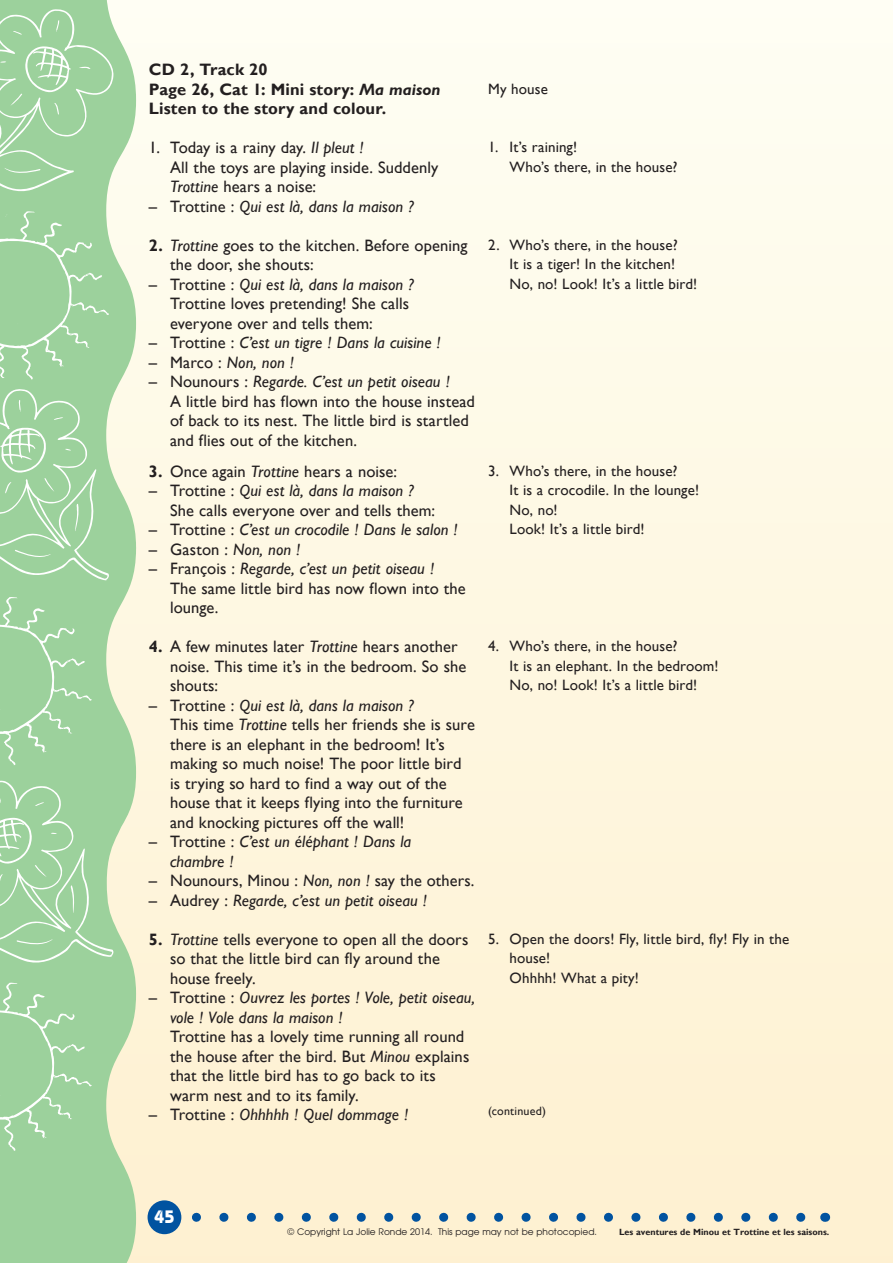
<style>
.page{position:relative;width:893px;height:1263px;background:#fff}
.page>*{position:absolute;margin:0;border:0;box-sizing:border-box;transform-origin:0 0}
.t1{font:700 18px "Bauhaus IT Cby BT";color:#fff}
.t2{font:16.5px/19.5px "Gill Sans";letter-spacing:.005em;color:#231f20}
.t3{font:italic 16.5px/19.5px "Gill Sans";letter-spacing:.005em;color:#231f20}
.t4{font:700 16.5px/19.5px "Gill Sans";letter-spacing:.005em;color:#231f20}
.t5{font:15px/19.5px "Gill Sans";letter-spacing:.01em;color:#231f20}
.t6{font:12px "Gill Sans";letter-spacing:.015em;color:#231f20}
.t7{font:9px "Avant Garde";color:#231f20}
.t8{font:700 9px "Gill Sans";color:#231f20}
.s1{font-family:"Gill Sans MT Std";font-style:italic}
.s2{font-style:italic}
.s3{font-style:normal}
.s4{font-weight:700}
</style>
<div class="page">
<div style="left:0;top:0;width:893px;height:1263px;background:linear-gradient(to bottom,#fefef4,#fdf0d0)"></div>
<svg style="left:0;top:0;width:136px;height:1263px;background:#b9dcb1"></svg>
<svg style="left:0;top:388px;width:109px;height:192px;background:#a6d5a6"></svg>
<svg style="left:0;top:780px;width:113px;height:188px;background:#a6d5a5"></svg>
<svg style="left:0;top:9px;width:114px;height:187px;background:#a5d5a5"></svg>
<svg style="left:0;top:592px;width:92px;height:173px;background:#a2d3a2"></svg>
<svg style="left:0;top:978px;width:92px;height:173px;background:#a2d3a2"></svg>
<svg style="left:0;top:207px;width:109px;height:173px;background:#a2d3a2"></svg>
<svg style="left:196px;top:1213px;width:615px;height:9px;background:#bdc8c5"></svg>
<div style="left:148px;top:1200px;width:33px;height:34px;background:#0153a0;border-radius:50%"></div>
<p class="t4" style="left:149px;top:60px;width:293px">CD 2, Track 20<br>Page 26, Cat 1: Mini story: <span class="s1">Ma maison<br></span>Listen to the story and colour.</p>
<p class="t2" style="left:170px;top:138px;width:270px;text-indent:-21px">1. Today is a rainy day. <span class="s2">Il pleut !<br></span>All the toys are playing inside. Suddenly<br><span class="s2">Trottine</span> hears a noise:</p>
<p class="t3" style="left:149px;top:196px;width:267px"><span class="s3">– Trottine :</span> Qui est là, dans la maison ?</p>
<p class="t2" style="left:170px;top:235px;width:299px;text-indent:-21px"><span class="s4">2.</span> <span class="s2">Trottine</span> goes to the kitchen. Before opening the door, she shouts:</p>
<p class="t2" style="left:170px;top:274px;width:246px;text-indent:-21px">– Trottine : <span class="s2">Qui est là, dans la maison ?<br></span>Trottine loves pretending! She calls everyone over and tells them:</p>
<p class="t3" style="left:149px;top:333px;width:293px"><span class="s3">– Trottine :</span> C’est un tigre ! Dans la cuisine !</p>
<p class="t3" style="left:149px;top:352px;width:147px"><span class="s3">– Marco :</span> Non, non !</p>
<p class="t2" style="left:170px;top:372px;width:306px;text-indent:-21px">– Nounours : <span class="s2">Regarde. C’est un petit oiseau !<br></span>A little bird has flown into the house instead of back to its nest. The little bird is startled and flies out of the kitchen.</p>
<p class="t2" style="left:149px;top:461px;width:250px"><span class="s4">3.</span> Once again <span class="s2">Trottine</span> hears a noise:</p>
<p class="t2" style="left:170px;top:481px;width:267px;text-indent:-21px">– Trottine : <span class="s2">Qui est là, dans la maison ?<br></span>She calls everyone over and tells them:</p>
<p class="t3" style="left:149px;top:520px;width:310px"><span class="s3">– Trottine :</span> C’est un crocodile ! Dans le salon !</p>
<p class="t2" style="left:149px;top:539px;width:153px">– Gaston : <span class="s2">Non, non !</span></p>
<p class="t2" style="left:170px;top:559px;width:297px;text-indent:-21px">– François : <span class="s2">Regarde, c’est un petit oiseau !<br></span>The same little bird has now flown into the lounge.</p>
<p class="t2" style="left:170px;top:637px;width:298px;text-indent:-21px"><span class="s4">4.</span> A few minutes later <span class="s2">Trottine</span> hears another noise. This time it’s in the bedroom. So she shouts:</p>
<p class="t2" style="left:170px;top:695px;width:306px;text-indent:-21px">– Trottine : <span class="s2">Qui est là, dans la maison ?<br></span>This time <span class="s2">Trottine</span> tells her friends she is sure there is an elephant in the bedroom! It’s making so much noise! The poor little bird is trying so hard to find a way out of the house that it keeps flying into the furniture and knocking pictures off the wall!</p>
<p class="t3" style="left:170px;top:832px;width:243px;text-indent:-21px"><span class="s3">– Trottine :</span> C’est un éléphant ! Dans la chambre !</p>
<p class="t2" style="left:149px;top:871px;width:327px">– Nounours, Minou : <span class="s2">Non, non !</span> say the others.</p>
<p class="t3" style="left:149px;top:890px;width:280px"><span class="s3">– Audrey :</span> Regarde, c’est un petit oiseau !</p>
<p class="t2" style="left:170px;top:929px;width:300px;text-indent:-21px"><span class="s4">5.</span> <span class="s2">Trottine</span> tells everyone to open all the doors so that the little bird can fly around the house freely.</p>
<p class="t3" style="left:170px;top:988px;width:306px;text-indent:-21px"><span class="s3">– Trottine :</span> Ouvrez les portes ! Vole, petit oiseau, vole ! Vole dans la maison !</p>
<p class="t2" style="left:170px;top:1027px;width:301px">Trottine has a lovely time running all round the house after the bird. But <span class="s2">Minou</span> explains that the little bird has to go back to its warm nest and to its family.</p>
<p class="t3" style="left:149px;top:1105px;width:261px"><span class="s3">– Trottine :</span> Ohhhhh ! Quel dommage !</p>
<p class="t5" style="left:488px;top:79px;width:61px">My house</p>
<p class="t5" style="left:509px;top:137px;width:170px;text-indent:-21px">1. It’s raining!<br>Who’s there, in the house?</p>
<p class="t5" style="left:509px;top:235px;width:189px;text-indent:-21px">2. Who’s there, in the house?<br>It is a tiger! In the kitchen!<br>No, no! Look! It’s a little bird!</p>
<p class="t5" style="left:509px;top:461px;width:191px;text-indent:-21px">3. Who’s there, in the house?<br>It is a crocodile. In the lounge!<br>No, no!<br>Look! It’s a little bird!</p>
<p class="t5" style="left:509px;top:636px;width:211px;text-indent:-21px">4. Who’s there, in the house?<br>It is an elephant. In the bedroom!<br>No, no! Look! It’s a little bird!</p>
<p class="t5" style="left:509px;top:929px;width:281px;text-indent:-21px">5. Open the doors! Fly, little bird, fly! Fly in the house!<br>Ohhhh! What a pity!</p>
<p class="t6" style="left:488px;top:1103px;width:59px">(continued)</p>
<p class="t1" style="left:154px;top:1206px;width:22px">45</p>
<p class="t7" style="left:288px;top:1226px;width:311px">© Copyright La Jolie Ronde 2014. This page may not be photocopied.</p>
<p class="t8" style="left:619px;top:1226px;width:212px">Les aventures de Minou et Trottine et les saisons.</p>
</div>
